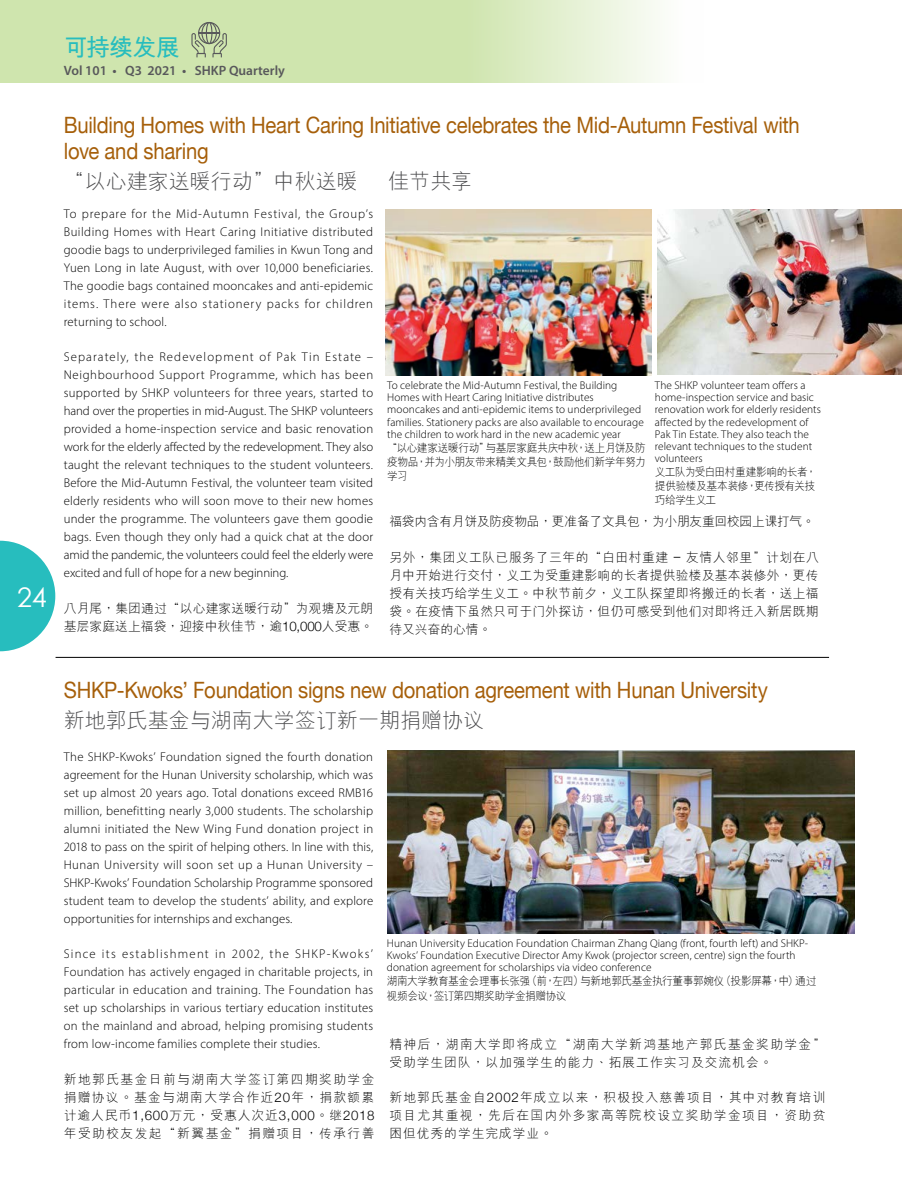
<style>
.page{position:relative;width:902px;height:1191px;background:#fff}
.page>*{position:absolute;margin:0;border:0;box-sizing:border-box;transform-origin:0 0}
.t1{font:27px "Century Gothic";color:#fff}
.t2{font:700 24px "M Hei HKS";letter-spacing:-.03em;color:#27bdbe}
.t3{font:22.5px/25.5px "Helvetica Neue";letter-spacing:-.015em;color:#a65f0a;scale:.9 1}
.t4{font:300 21px "M Hei HKS";color:#4a4a4c}
.t5{font:600 13.5px "Myriad Pro";color:#58585b}
.t6{font:300 12.75px/18px "Myriad Pro";letter-spacing:.01em;color:#000;text-align:justify}
.t7{font:300 12.75px/18px "M Hei HKS";letter-spacing:.075em;color:#000;text-align:justify}
.t8{font:300 12.75px/18px "M Hei HKS";letter-spacing:.105em;color:#000}
.t9{font:300 12.75px/18px "M Hei HKS";letter-spacing:.01em;color:#000}
.t10{font:300 12.75px "M Hei HKS";letter-spacing:-.02em;color:#000}
.t11{font:300 11.25px/12px "Myriad Pro";letter-spacing:.005em;color:#000}
.t12{font:300 11.25px/14.2px "M Hei HKS";letter-spacing:-.045em;color:#000;text-align:justify;scale:.95 1}
.s1{font-family:"Helvetica Neue";font-size:13.2px}
</style>
<div class="page">
<hr style="left:56px;top:657px;width:773px;height:1px;background:#000">
<img style="left:387px;top:750px;width:467px;height:183px">
<img style="left:385px;top:210px;width:266px;height:165px">
<img style="left:657px;top:210px;width:244px;height:165px">
<hr style="left:901px;top:0;width:1px;height:83px;background:#d6c9e3">
<svg style="left:0;top:0;width:660px;height:83px;fill:#cfe5ae"></svg>
<svg style="left:0;top:541px;width:55px;height:110px"></svg>
<svg style="left:191px;top:22px;width:36px;height:35px"></svg>
<h1 class="t1" style="left:17px;top:579px;width:31px">24</h1>
<h2 class="t2" style="left:64px;top:30px;width:118px">可持續發展</h2>
<p class="t5" style="left:64px;top:61px;width:222px">Vol 101 • Q3 2021 • SHKP Quarterly</p>
<h3 class="t3" style="left:64px;top:114px;width:819px">Building Homes with Heart Caring Initiative celebrates the Mid-Autumn Festival with love and sharing</h3>
<h3 class="t4" style="left:64px;top:167px;width:295px">“以心建家送暖行動”中秋送暖</h3>
<h3 class="t4" style="left:388px;top:167px;width:85px">佳節共享</h3>
<p class="t6" style="left:64px;top:205px;width:311px">To prepare for the Mid-Autumn Festival, the Group’s Building Homes with Heart Caring Initiative distributed goodie bags to underprivileged families in Kwun Tong and Yuen Long in late August, with over 10,000 beneficiaries.<br>The goodie bags contained mooncakes and anti-epidemic items. There were also stationery packs for children returning to school.</p>
<p class="t6" style="left:64px;top:348px;width:311px">Separately, the Redevelopment of Pak Tin Estate – Neighbourhood Support Programme, which has been supported by SHKP volunteers for three years, started to hand over the properties in mid-August. The SHKP volunteers provided a home-inspection service and basic renovation work for the elderly affected by the redevelopment. They also taught the relevant techniques to the student volunteers.<br>Before the Mid-Autumn Festival, the volunteer team visited elderly residents who will soon move to their new homes under the programme. The volunteers gave them goodie bags. Even though they only had a quick chat at the door amid the pandemic, the volunteers could feel the elderly were excited and full of hope for a new beginning.</p>
<p class="t9" style="left:64px;top:599px;width:311px">八月尾，集團通過“以心建家送暖行動”為觀塘及元朗基層家庭送上福袋，迎接中秋佳節，逾<span class="s1">10,000</span>人受惠。</p>
<p class="t11" style="left:654px;top:379px;width:168px">The SHKP volunteer team offers a home-inspection service and basic renovation work for elderly residents affected by the redevelopment of<br>Pak Tin Estate. They also teach the relevant techniques to the student volunteers</p>
<p class="t12" style="left:654px;top:464px;width:171px">義工隊為受白田邨重建影響的長者，提供驗樓及基本裝修，更傳授有關技巧給學生義工</p>
<p class="t11" style="left:387px;top:379px;width:258px">To celebrate the Mid-Autumn Festival, the Building Homes with Heart Caring Initiative distributes mooncakes and anti-epidemic items to underprivileged families. Stationery packs are also available to encourage the children to work hard in the new academic year</p>
<p class="t12" style="left:387px;top:440px;width:274px">“以心建家送暖行動”與基層家庭共慶中秋，送上月餅及防疫物品，並為小朋友帶來精美文具包，鼓勵他們新學年努力學習</p>
<p class="t10" style="left:389px;top:513px;width:427px">福袋內含有月餅及防疫物品，更准備了文具包，為小朋友重回校園上課打氣。</p>
<p class="t7" style="left:389px;top:547px;width:431px">另外，集團義工隊已服務了三年的“白田邨重建 <span class="s1">–</span> 友情人鄰裡”計劃在八月中開始進行交付，義工為受重建影響的長者提供驗樓及基本裝修外，更傳授有關技巧給學生義工。中秋節前夕，義工隊探望即將搬遷的長者，送上福袋。在疫情下雖然只可於門外探訪，但仍可感受到他們對即將遷入新居既期待又興奮的心情。</p>
<h3 class="t3" style="left:64px;top:678px;width:783px">SHKP-Kwoks’ Foundation signs new donation agreement with Hunan University</h3>
<h3 class="t4" style="left:64px;top:705px;width:422px">新地郭氏基金與湖南大學簽訂新一期捐贈協議</h3>
<p class="t6" style="left:64px;top:747px;width:311px">The SHKP-Kwoks’ Foundation signed the fourth donation agreement for the Hunan University scholarship, which was set up almost 20 years ago. Total donations exceed RMB16 million, benefitting nearly 3,000 students. The scholarship alumni initiated the New Wing Fund donation project in 2018 to pass on the spirit of helping others. In line with this, Hunan University will soon set up a Hunan University – SHKP-Kwoks’ Foundation Scholarship Programme sponsored student team to develop the students’ ability, and explore opportunities for internships and exchanges.</p>
<p class="t6" style="left:64px;top:944px;width:311px">Since its establishment in 2002, the SHKP-Kwoks’ Foundation has actively engaged in charitable projects, in particular in education and training. The Foundation has set up scholarships in various tertiary education institutes on the mainland and abroad, helping promising students from low-income families complete their studies.</p>
<p class="t11" style="left:387px;top:937px;width:422px">Hunan University Education Foundation Chairman Zhang Qiang (front, fourth left) and SHKP-<br>Kwoks’ Foundation Executive Director Amy Kwok (projector screen, centre) sign the fourth donation agreement for scholarships via video conference</p>
<p class="t12" style="left:387px;top:973px;width:453px">湖南大學教育基金會理事長張強（前，左四）與新地郭氏基金執行董事郭婉儀（投影屏幕，中）通過視頻會議，簽訂第四期獎助學金捐贈協議</p>
<p class="t8" style="left:389px;top:1035px;width:437px">精神後，湖南大學即將成立“湖南大學新鴻基地產郭氏基金獎助學金”受助學生團隊，以加強學生的能力、拓展工作實習及交流機會。</p>
<p class="t7" style="left:389px;top:1088px;width:437px">新地郭氏基金自<span class="s1">2002</span>年成立以來，積極投入慈善項目，其中對教育培訓項目尤其重視，先後在國內外多家高等院校設立獎助學金項目，資助貧困但優秀的學生完成學業。</p>
<p class="t7" style="left:64px;top:1069px;width:312px">新地郭氏基金日前與湖南大學簽訂第四期獎助學金捐贈協議。基金與湖南大學合作近<span class="s1">20</span>年，捐款額累計逾人民幣<span class="s1">1,600</span>萬元，受惠人次近<span class="s1">3,000</span>。繼<span class="s1">2018</span>年受助校友發起“新翼基金”捐贈項目，傳承行善</p>
</div>
